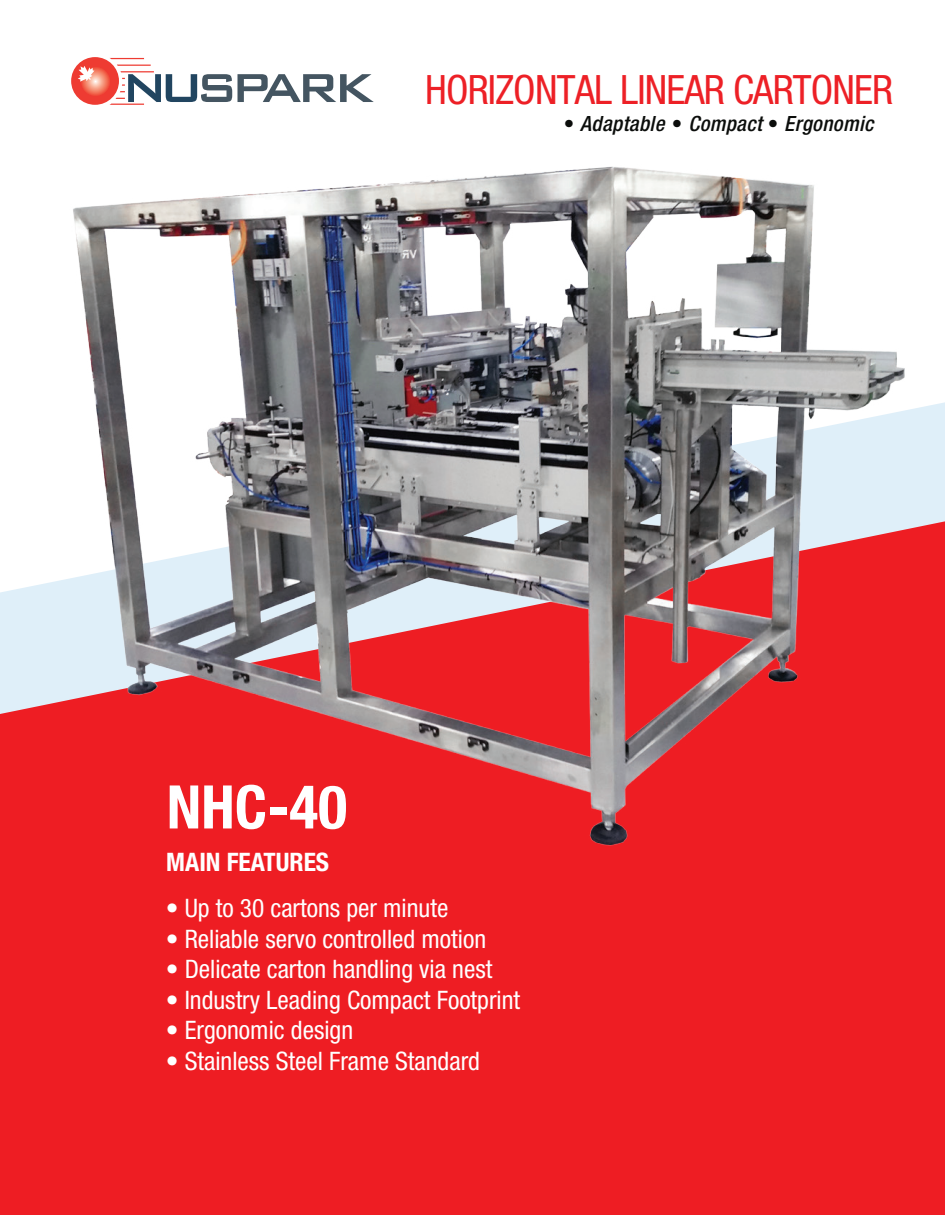
<style>
.page{position:relative;width:945px;height:1215px;background:#fff}
.page>*{position:absolute;margin:0;border:0;box-sizing:border-box;transform-origin:0 0}
.t1{font:700 condensed 60.15px "Helvetica Neue LT Std";color:#fff}
.t2{font:condensed 40.5px "Helvetica Neue LT Std";letter-spacing:-.02em;color:#ed2026}
.t3{font:condensed 25.5px "Helvetica Neue LT Std";color:#fff}
.t4{font:700 condensed 25.5px "Helvetica Neue LT Std";color:#fff}
.t5{font:italic 500 condensed 21px "Helvetica Neue LT Std";letter-spacing:.02em;color:#0b0d0b}
.s1{font-style:normal}
</style>
<div class="page">
<div style="left:0;top:866px;width:945px;height:349px;background:#ee1d23"></div>
<svg style="left:238px;top:74px;width:136px;height:28px"></svg>
<svg style="left:71px;top:57px;width:48px;height:48px"></svg>
<svg style="left:78px;top:66px;width:16px;height:16px"></svg>
<svg style="left:110px;top:58px;width:34px;height:1px"></svg>
<svg style="left:110px;top:65px;width:122px;height:40px"></svg>
<img style="left:0;top:166px;width:945px;height:700px">
<h2 class="t2" style="left:425px;top:66px;width:470px">HORIZONTAL LINEAR CARTONER</h2>
<p class="t5" style="left:564px;top:111px;width:311px"><span class="s1">•</span> Adaptable <span class="s1">•</span> Compact <span class="s1">•</span> Ergonomic</p>
<h1 class="t1" style="left:167px;top:771px;width:182px">NHC-40</h1>
<p class="t4" style="left:166px;top:846px;width:164px">MAIN FEATURES</p>
<p class="t3" style="left:166px;top:893px;width:284px">• Up to 30 cartons per minute</p>
<p class="t3" style="left:166px;top:924px;width:322px">• Reliable servo controlled motion</p>
<p class="t3" style="left:166px;top:954px;width:328px">• Delicate carton handling via nest</p>
<p class="t3" style="left:166px;top:985px;width:356px">• Industry Leading Compact Footprint</p>
<p class="t3" style="left:166px;top:1016px;width:189px">• Ergonomic design</p>
<p class="t3" style="left:166px;top:1046px;width:316px">• Stainless Steel Frame Standard</p>
</div>
